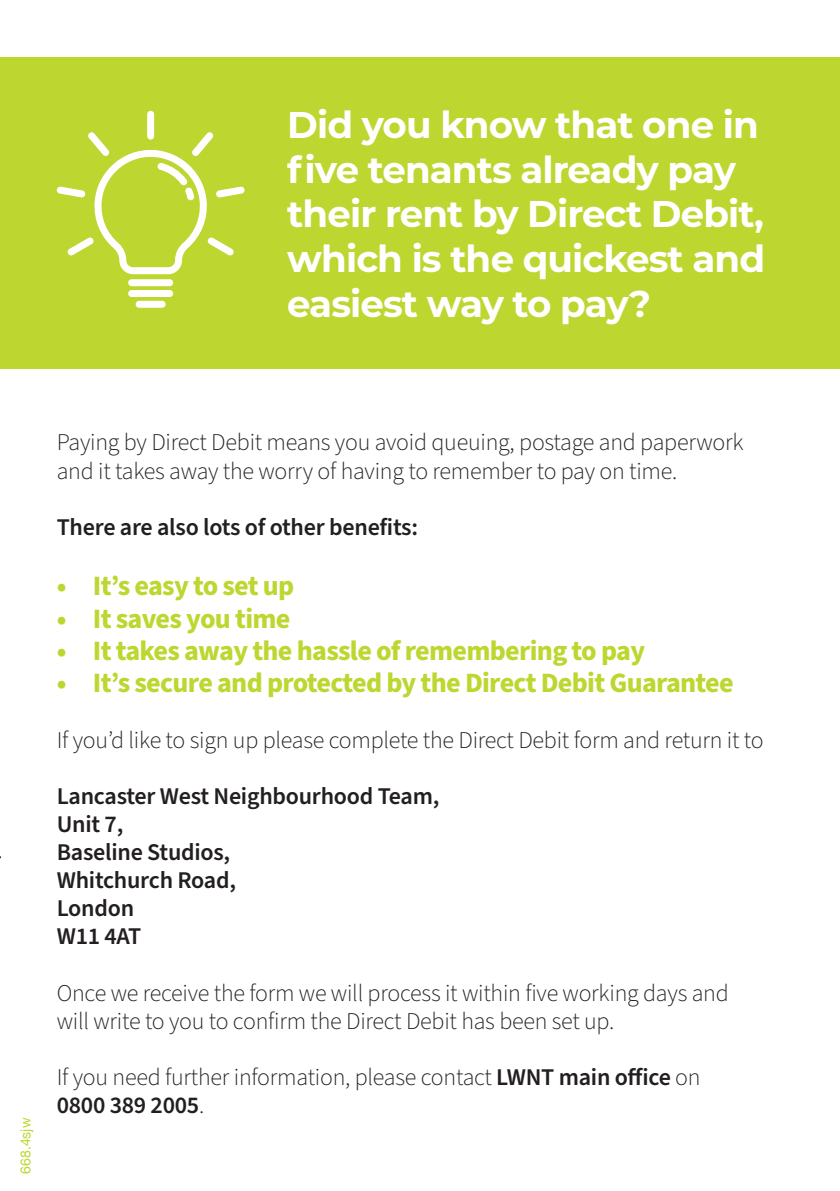
<style>
.page{position:relative;width:840px;height:1191px;background:#fff}
.page>*{position:absolute;margin:0;border:0;box-sizing:border-box;transform-origin:0 0}
.t1{font:700 37.2px/44.6px "Montserrat";letter-spacing:-.025em;color:#fff}
.t2{font:700 28px "Source Sans Pro";letter-spacing:-.025em;color:#bed630}
.t3{font:300 24px/28px "Source Sans Pro";letter-spacing:-.01em;color:#231f20}
.t4{font:600 24px/28px "Source Sans Pro";letter-spacing:-.01em;color:#231f20}
.t5{font:14px "Helvetica Neue";color:#bed630}
.s1{font-weight:600}
</style>
<div class="page">
<div style="left:0;top:57px;width:839px;height:312px;background:#bed630"></div>
<div style="left:128px;top:279px;width:45px;height:7px;background:#fff;border-radius:3px"></div>
<div style="left:128px;top:290px;width:45px;height:7px;background:#fff;border-radius:3px"></div>
<div style="left:136px;top:301px;width:29px;height:7px;background:#fff;border-radius:3px"></div>
<div style="left:147px;top:111px;width:7px;height:29px;background:#fff;border-radius:3px"></div>
<svg style="left:57px;top:132px;width:188px;height:142px"></svg>
<h1 class="t1" style="left:287px;top:101px;width:479px">Did you know that one in five tenants already pay their rent by Direct Debit, which is the quickest and easiest way to pay?</h1>
<p class="t5" style="left:15px;top:1173px;width:57px;rotate:-90deg">668.4sjw</p>
<p class="t3" style="left:57px;top:428px;width:687px;line-height:28.8px">Paying by Direct Debit means you avoid queuing, postage and paperwork and it takes away the worry of having to remember to pay on time.</p>
<p class="t4" style="left:57px;top:514px;width:362px">There are also lots of other benefits:</p>
<p class="t2" style="left:57px;top:567px;width:239px">• It’s easy to set up</p>
<p class="t2" style="left:57px;top:599px;width:235px">• It saves you time</p>
<p class="t2" style="left:57px;top:631px;width:589px">• It takes away the hassle of remembering to pay</p>
<p class="t2" style="left:57px;top:663px;width:678px">• It’s secure and protected by the Direct Debit Guarantee</p>
<p class="t3" style="left:57px;top:726px;width:708px">If you’d like to sign up please complete the Direct Debit form and return it to</p>
<p class="t4" style="left:57px;top:783px;width:384px">Lancaster West Neighbourhood Team,<br>Unit 7,<br>Baseline Studios,<br>Whitchurch Road,<br>London<br>W11 4AT</p>
<p class="t3" style="left:57px;top:979px;width:673px">Once we receive the form we will process it within five working days and will write to you to confirm the Direct Debit has been set up.</p>
<p class="t3" style="left:57px;top:1064px;width:645px">If you need further information, please contact <span class="s1">LWNT main office</span> on<br><span class="s1">0800 389 2005</span>.</p>
</div>
